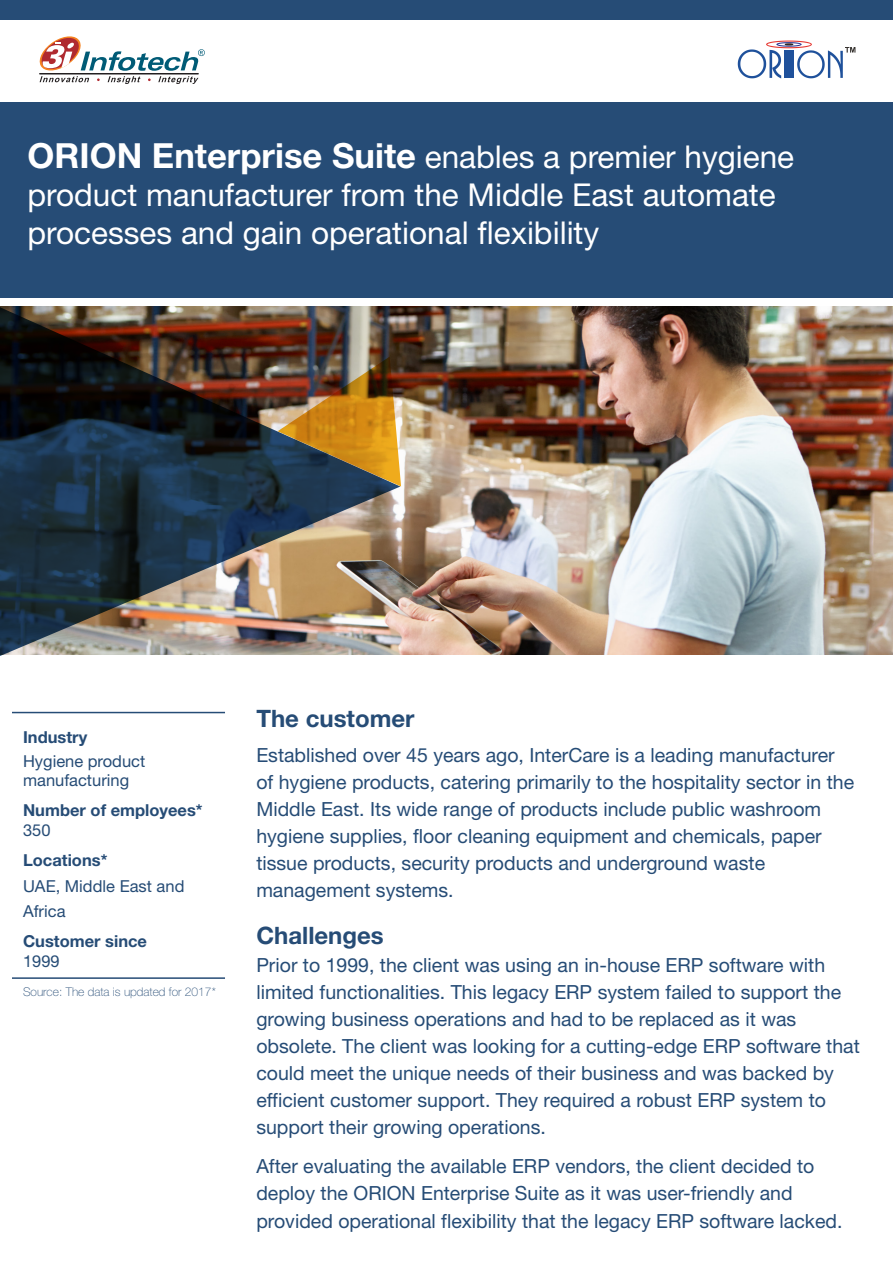
<style>
.page{position:relative;width:893px;height:1263px;background:#fff}
.page>*{position:absolute;margin:0;border:0;box-sizing:border-box;transform-origin:0 0}
.t1{font:31.5px/37.8px "Helvetica Neue";color:#fff}
.t2{font:700 24px "Helvetica Neue";color:#264c76}
.t3{font:19.5px/27px "Helvetica Neue";color:#264c76}
.t4{font:16.5px/19.5px "Helvetica Neue";color:#264c76}
.t5{font:700 16.5px "Helvetica Neue";color:#264c76}
.t6{font:100 12px "Helvetica Neue";color:#264c76}
.s1{font-weight:700;font-size:34.65px}
</style>
<div class="page">
<img style="left:0;top:306px;width:893px;height:349px">
<div style="left:0;top:102px;width:893px;height:195px;background:#264c76"></div>
<div style="left:0;top:0;width:893px;height:19px;background:#264c76"></div>
<svg style="left:39px;top:36px;width:166px;height:48px"></svg>
<hr style="left:12px;top:712px;width:213px;height:1px;background:#264c76">
<hr style="left:12px;top:977px;width:213px;height:2px;background:#264c76">
<svg style="left:738px;top:41px;width:117px;height:37px"></svg>
<img style="left:0;top:307px;width:400px;height:349px">
<img style="left:278px;top:357px;width:123px;height:129px">
<h1 class="t1" style="left:28px;top:138px;width:768px"><span class="s1">ORION Enterprise Suite</span> enables a premier hygiene product manufacturer from the Middle East automate processes and gain operational flexibility</h1>
<p class="t5" style="left:23px;top:727px;width:66px">Industry</p>
<p class="t4" style="left:23px;top:751px;width:124px">Hygiene product manufacturing</p>
<p class="t5" style="left:23px;top:800px;width:181px">Number of employees*</p>
<p class="t4" style="left:23px;top:820px;width:29px">350</p>
<p class="t5" style="left:23px;top:850px;width:86px">Locations*</p>
<p class="t4" style="left:23px;top:873px;width:163px;line-height:25.5px">UAE, Middle East and<br>Africa</p>
<p class="t5" style="left:23px;top:931px;width:126px">Customer since</p>
<p class="t4" style="left:23px;top:951px;width:38px">1999</p>
<p class="t6" style="left:23px;top:985px;width:194px">Source: The data is updated for 2017*</p>
<p class="t2" style="left:256px;top:704px;width:160px">The customer</p>
<p class="t3" style="left:256px;top:741px;width:599px">Established over 45 years ago, InterCare is a leading manufacturer of hygiene products, catering primarily to the hospitality sector in the Middle East. Its wide range of products include public washroom hygiene supplies, floor cleaning equipment and chemicals, paper tissue products, security products and underground waste management systems.</p>
<p class="t2" style="left:256px;top:920px;width:129px">Challenges</p>
<p class="t3" style="left:256px;top:952px;width:605px">Prior to 1999, the client was using an in-house ERP software with limited functionalities. This legacy ERP system failed to support the growing business operations and had to be replaced as it was obsolete. The client was looking for a cutting-edge ERP software that could meet the unique needs of their business and was backed by efficient customer support. They required a robust ERP system to support their growing operations.</p>
<p class="t3" style="left:256px;top:1153px;width:588px">After evaluating the available ERP vendors, the client decided to deploy the ORION Enterprise Suite as it was user-friendly and provided operational flexibility that the legacy ERP software lacked.</p>
</div>
